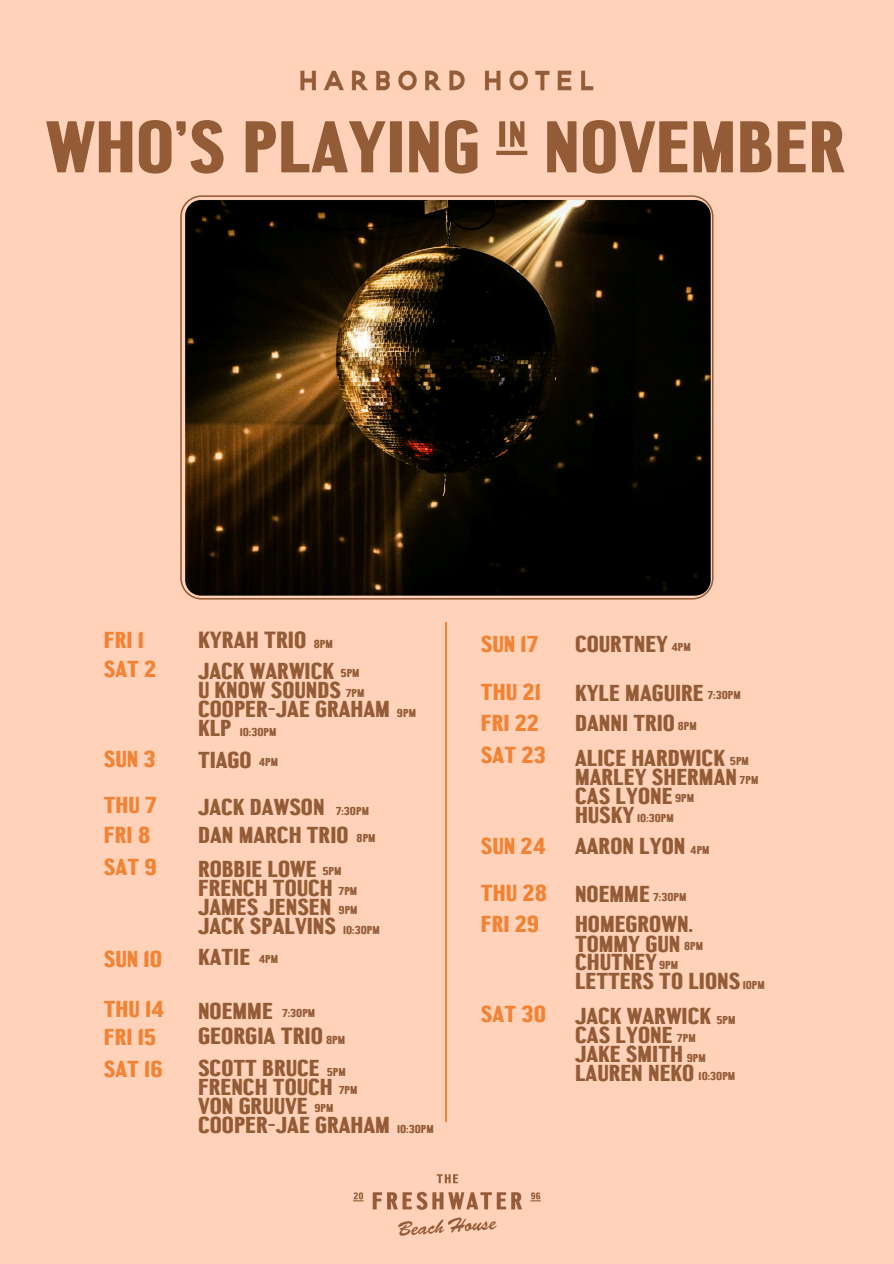
<style>
.page{position:relative;width:894px;height:1264px;background:#fff}
.page>*{position:absolute;margin:0;border:0;box-sizing:border-box;transform-origin:0 0}
.t1{font:700 72.9px "Central Avenue";color:#945b37}
.t2{font:700 23.4px "Central Avenue";color:#945b37}
.t3{font:700 23.1px/19px "Central Avenue";color:#945b37}
.t4{font:700 23.1px/32px "Central Avenue";color:#f28334}
.t5{font:700 11.55px "Central Avenue";color:#945b37}
.t6{font:700 11.4px "Central Avenue";color:#945b37}
</style>
<div class="page">
<div style="left:0;top:0;width:893px;height:1263px;background:#ffd2b9"></div>
<svg style="left:180px;top:195px;width:533px;height:404px"></svg>
<img style="left:185px;top:200px;width:525px;height:395px;border-radius:16px">
<img style="left:300px;top:70px;width:294px;height:21px">
<hr style="left:445px;top:622px;width:1px;height:499px;background:#f28334">
<img style="left:353px;top:1174px;width:188px;height:62px">
<h1 class="t1" style="left:46px;top:118px;width:800px">WHO’S PLAYING in NOVEMBER</h1>
<h2 class="t4" style="left:104px;top:624px;width:41px">FRI 1</h2>
<h2 class="t4" style="left:104px;top:652px;width:54px">SAT 2</h2>
<h2 class="t2" style="left:198px;top:625px;width:110px">KYRAH TRIO</h2>
<p class="t5" style="left:313px;top:637px;width:21px">8PM</p>
<p class="t3" style="left:198px;top:661px;width:144px">JACK WARWICK<br>U KNOW SOUNDS</p>
<p class="t6" style="left:340px;top:666px;width:21px">5PM</p>
<h2 class="t6" style="left:346px;top:686px;width:20px">7PM</h2>
<p class="t3" style="left:198px;top:699px;width:193px">COOPER-JAE GRAHAM<br>KLP</p>
<h2 class="t6" style="left:240px;top:725px;width:38px">10:30PM</h2>
<h2 class="t4" style="left:104px;top:743px;width:53px">SUN 3</h2>
<h2 class="t3" style="left:198px;top:750px;width:55px">TIAGO</h2>
<h2 class="t6" style="left:259px;top:755px;width:21px">4PM</h2>
<h2 class="t6" style="left:397px;top:706px;width:21px">9PM</h2>
<p class="t4" style="left:104px;top:788px;width:54px">THU 7</p>
<p class="t3" style="left:198px;top:797px;width:128px">JACK DAWSON</p>
<h2 class="t6" style="left:335px;top:804px;width:35px">7:30PM</h2>
<h2 class="t4" style="left:104px;top:821px;width:55px">FRI 8<br>SAT 9</h2>
<h2 class="t4" style="left:104px;top:942px;width:60px">SUN 10</h2>
<p class="t3" style="left:198px;top:825px;width:152px">DAN MARCH TRIO</p>
<h2 class="t6" style="left:356px;top:831px;width:20px">8PM</h2>
<h2 class="t3" style="left:198px;top:859px;width:136px">ROBBIE LOWE<br>FRENCH TOUCH</h2>
<h2 class="t6" style="left:322px;top:864px;width:21px">5PM</h2>
<h2 class="t6" style="left:338px;top:903px;width:21px">9PM</h2>
<h2 class="t6" style="left:338px;top:884px;width:20px">7PM</h2>
<p class="t6" style="left:343px;top:923px;width:38px">10:30PM</p>
<h2 class="t3" style="left:198px;top:897px;width:140px">JAMES JENSEN<br>JACK SPALVINS</h2>
<h2 class="t3" style="left:198px;top:947px;width:54px">KATIE</h2>
<h2 class="t6" style="left:259px;top:951px;width:21px">4PM</h2>
<h2 class="t4" style="left:104px;top:993px;width:62px">THU 14</h2>
<h2 class="t3" style="left:198px;top:1001px;width:76px">NOEMME</h2>
<p class="t6" style="left:282px;top:1006px;width:35px">7:30PM</p>
<p class="t4" style="left:104px;top:1020px;width:54px">FRI 15</p>
<h2 class="t2" style="left:198px;top:1022px;width:126px">GEORGIA TRIO</h2>
<p class="t5" style="left:326px;top:1033px;width:21px">8PM</p>
<p class="t4" style="left:104px;top:1052px;width:60px">SAT 16</p>
<p class="t3" style="left:198px;top:1058px;width:193px">SCOTT BRUCE<br>FRENCH TOUCH<br>VON GRUUVE<br>COOPER-JAE GRAHAM</p>
<h2 class="t6" style="left:326px;top:1064px;width:21px">5PM</h2>
<p class="t6" style="left:338px;top:1083px;width:20px">7PM</p>
<h2 class="t6" style="left:314px;top:1101px;width:21px">9PM</h2>
<p class="t6" style="left:397px;top:1121px;width:38px">10:30PM</p>
<h2 class="t4" style="left:480px;top:628px;width:59px">SUN 17</h2>
<p class="t3" style="left:575px;top:634px;width:95px">COURTNEY</p>
<p class="t6" style="left:671px;top:640px;width:21px">4PM</p>
<p class="t4" style="left:480px;top:678px;width:61px">THU 21</p>
<h2 class="t3" style="left:575px;top:683px;width:130px">KYLE MAGUIRE</h2>
<p class="t6" style="left:707px;top:688px;width:35px">7:30PM</p>
<h2 class="t4" style="left:480px;top:707px;width:60px">FRI 22</h2>
<h2 class="t3" style="left:575px;top:713px;width:101px">DANNI TRIO</h2>
<p class="t6" style="left:677px;top:719px;width:20px">8PM</p>
<h2 class="t4" style="left:480px;top:741px;width:67px">SAT 23</h2>
<p class="t6" style="left:729px;top:754px;width:21px">5PM</p>
<p class="t6" style="left:674px;top:791px;width:21px">9PM</p>
<p class="t3" style="left:575px;top:748px;width:163px">ALICE HARDWICK<br>MARLEY SHERMAN</p>
<h2 class="t6" style="left:739px;top:773px;width:20px">7PM</h2>
<p class="t3" style="left:575px;top:786px;width:99px">CAS LYONE<br>HUSKY</p>
<p class="t6" style="left:637px;top:811px;width:38px">10:30PM</p>
<h2 class="t4" style="left:480px;top:830px;width:66px">SUN 24</h2>
<p class="t3" style="left:575px;top:836px;width:112px">AARON LYON</p>
<h2 class="t6" style="left:690px;top:843px;width:21px">4PM</h2>
<h2 class="t4" style="left:480px;top:879px;width:68px">THU 28</h2>
<p class="t3" style="left:575px;top:884px;width:76px">NOEMME</p>
<p class="t6" style="left:653px;top:890px;width:35px">7:30PM</p>
<p class="t4" style="left:480px;top:908px;width:60px">FRI 29</p>
<h2 class="t3" style="left:575px;top:914px;width:120px">HOMEGROWN.<br>TOMMY GUN</h2>
<p class="t6" style="left:684px;top:939px;width:20px">8PM</p>
<p class="t3" style="left:575px;top:952px;width:167px">CHUTNEY<br>LETTERS TO LIONS</p>
<p class="t6" style="left:659px;top:958px;width:21px">9PM</p>
<h2 class="t6" style="left:742px;top:978px;width:24px">10PM</h2>
<h2 class="t4" style="left:480px;top:999px;width:67px">SAT 30</h2>
<p class="t6" style="left:716px;top:1013px;width:21px">5PM</p>
<h2 class="t6" style="left:686px;top:1051px;width:21px">9PM</h2>
<p class="t3" style="left:575px;top:1006px;width:138px">JACK WARWICK<br>CAS LYONE</p>
<p class="t6" style="left:676px;top:1031px;width:20px">7PM</p>
<h2 class="t3" style="left:575px;top:1044px;width:121px">JAKE SMITH<br>LAUREN NEKO</h2>
<p class="t6" style="left:698px;top:1068px;width:38px">10:30PM</p>
</div>
